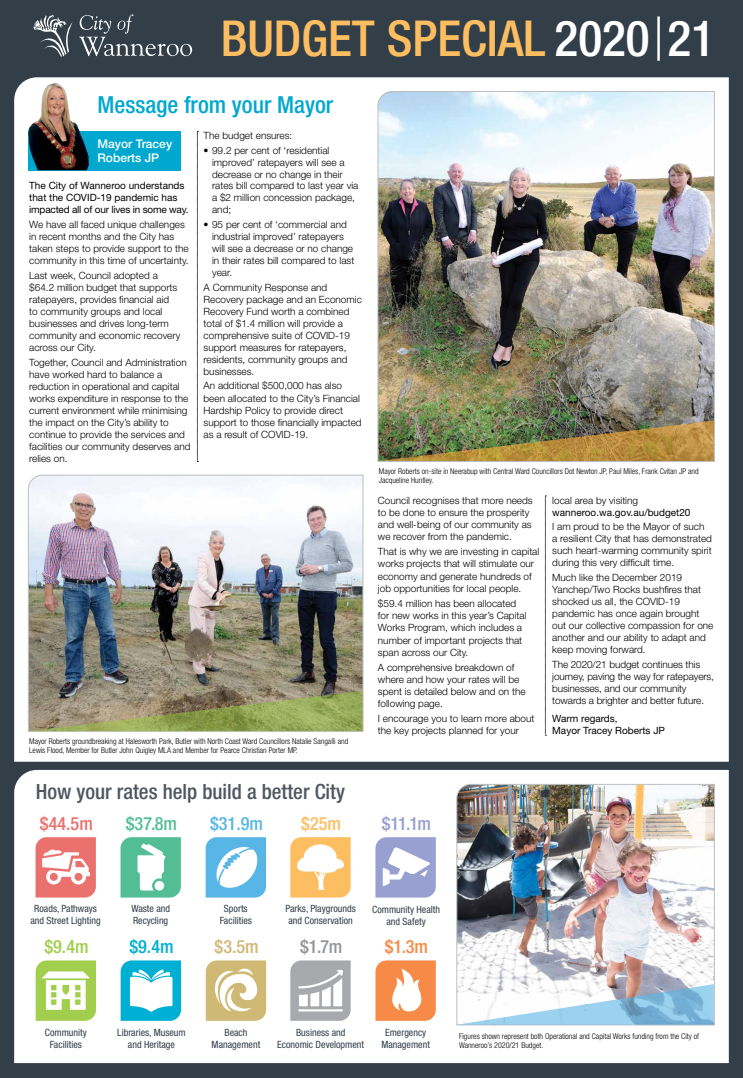
<style>
.page{position:relative;width:743px;height:1078px;background:#fff}
.page>*{position:absolute;margin:0;border:0;box-sizing:border-box;transform-origin:0 0}
.t1{font:500 condensed 49.5px "Helvetica Neue";color:#fdbe61}
.t2{font:500 condensed 23.5px "Helvetica Neue";color:#00a8d0}
.t3{font:500 condensed 21px "Helvetica Neue";color:#515660}
.t4{font:500 condensed 18.3px "Helvetica Neue";color:#ea716d}
.t5{font:500 condensed 18.3px "Helvetica Neue";color:#97a0d0}
.t6{font:500 condensed 18.3px "Helvetica Neue";color:#53be96}
.t7{font:500 condensed 18.3px "Helvetica Neue";color:#58b6e7}
.t8{font:500 condensed 18.3px "Helvetica Neue";color:#a1ce4d}
.t9{font:500 condensed 18.3px "Helvetica Neue";color:#d0b875}
.t10{font:500 condensed 18.3px "Helvetica Neue";color:#f68a46}
.t11{font:500 condensed 18.3px "Helvetica Neue";color:#939598}
.t12{font:500 condensed 18.3px "Helvetica Neue";color:#00b0d4}
.t13{font:500 condensed 18.3px "Helvetica Neue";color:#fdbe61}
.t14{font:500 12px/14px "Helvetica Neue";color:#fff}
.t15{font:300 10px/12px "Helvetica Neue";color:#000}
.t16{font:condensed 10px/12px "Helvetica Neue";color:#323e48;text-align:center}
.t17{font:10px/12px "Helvetica Neue";color:#000}
.t18{font:300 condensed 8px/9px "Helvetica Neue";color:#000}
.s1{color:#fff}
</style>
<div class="page">
<div style="left:0;top:0;width:743px;height:1077px;background:#323e48"></div>
<hr style="left:657px;top:16px;width:3px;height:45px;background:#fff">
<svg style="left:79px;top:14px;width:113px;height:42px"></svg>
<svg style="left:33px;top:14px;width:39px;height:43px"></svg>
<div style="left:14px;top:769px;width:715px;height:293px;background:#fff"></div>
<div style="left:14px;top:77px;width:715px;height:684px;background:#fff"></div>
<svg style="left:197px;top:131px;width:1px;height:331px"></svg>
<svg style="left:545px;top:495px;width:1px;height:240px"></svg>
<div style="left:29px;top:131px;width:152px;height:39px;background:#00a8d0"></div>
<img style="left:28px;top:121px;width:61px;height:49px">
<img style="left:37px;top:83px;width:41px;height:43px">
<img style="left:377px;top:91px;width:338px;height:371px">
<img style="left:28px;top:474px;width:335px;height:216px">
<svg style="left:28px;top:690px;width:335px;height:41px;background:#949664"></svg>
<img style="left:379px;top:420px;width:335px;height:41px">
<svg style="left:36px;top:837px;width:60px;height:60px;background:#ef9794"></svg>
<svg style="left:375px;top:837px;width:61px;height:60px;background:#b1b7db"></svg>
<svg style="left:36px;top:960px;width:60px;height:60px;background:#c0de89"></svg>
<svg style="left:206px;top:960px;width:60px;height:60px;background:#dcca98"></svg>
<svg style="left:375px;top:960px;width:61px;height:60px;background:#f8a774"></svg>
<svg style="left:120px;top:837px;width:61px;height:60px;background:#84d0b4"></svg>
<svg style="left:290px;top:837px;width:61px;height:60px;background:#fdd292"></svg>
<svg style="left:206px;top:837px;width:60px;height:60px;background:#8dcdee"></svg>
<svg style="left:290px;top:960px;width:61px;height:60px;background:#bbbdbf"></svg>
<hr style="left:298px;top:1009px;width:45px;height:2px;background:#fff">
<svg style="left:121px;top:960px;width:60px;height:60px;background:#67d0e5"></svg>
<img style="left:456px;top:783px;width:259px;height:242px">
<svg style="left:456px;top:983px;width:258px;height:41px;background:#bed8e8"></svg>
<h1 class="t1" style="left:221px;top:9px;width:496px">BUDGET SPECIAL <span class="s1">2020 21</span></h1>
<h2 class="t2" style="left:97px;top:91px;width:237px">Message from your Mayor</h2>
<p class="t14" style="left:97px;top:136px;width:76px">Mayor Tracey<br>Roberts JP</p>
<p class="t15" style="left:204px;top:129px;width:90px">The budget ensures:</p>
<p class="t15" style="left:212px;top:144px;width:148px;text-indent:-8px">• 99.2 per cent of ‘residential improved’ ratepayers will see a decrease or no change in their rates bill compared to last year via a $2 million concession package, and;</p>
<p class="t15" style="left:212px;top:218px;width:144px;text-indent:-8px">• 95 per cent of ‘commercial and industrial improved’ ratepayers will see a decrease or no change in their rates bill compared to last year.</p>
<p class="t15" style="left:204px;top:281px;width:160px">A Community Response and<br>Recovery package and an Economic<br>Recovery Fund worth a combined total of $1.4 million will provide a comprehensive suite of COVID-19 support measures for ratepayers, residents, community groups and businesses.</p>
<p class="t15" style="left:204px;top:379px;width:159px">An additional $500,000 has also been allocated to the City’s Financial Hardship Policy to provide direct support to those financially impacted as a result of COVID-19.</p>
<p class="t17" style="left:29px;top:179px;width:161px">The City of Wanneroo understands that the COVID-19 pandemic has impacted all of our lives in some way.</p>
<p class="t15" style="left:29px;top:218px;width:161px">We have all faced unique challenges in recent months and the City has taken steps to provide support to the community in this time of uncertainty.</p>
<p class="t15" style="left:29px;top:269px;width:152px">Last week, Council adopted a $64.2 million budget that supports ratepayers, provides financial aid to community groups and local businesses and drives long-term community and economic recovery across our City.</p>
<p class="t15" style="left:29px;top:356px;width:163px">Together, Council and Administration have worked hard to balance a reduction in operational and capital works expenditure in response to the current environment while minimising the impact on the City’s ability to continue to provide the services and facilities our community deserves and relies on.</p>
<p class="t18" style="left:29px;top:736px;width:320px">Mayor Roberts groundbreaking at Halesworth Park, Butler with North Coast Ward Councillors Natalie Sangalli and<br>Lewis Flood, Member for Butler John Quigley MLA and Member for Pearce Christian Porter MP.</p>
<h3 class="t3" style="left:36px;top:779px;width:311px">How your rates help build a better City</h3>
<p class="t18" style="left:379px;top:466px;width:321px">Mayor Roberts on-site in Neerabup with Central Ward Councillors Dot Newton JP, Paul Miles, Frank Cvitan JP and<br>Jacqueline Huntley.</p>
<p class="t15" style="left:378px;top:493px;width:156px">Council recognises that more needs to be done to ensure the prosperity and well-being of our community as we recover from the pandemic.</p>
<p class="t15" style="left:378px;top:545px;width:163px">That is why we are investing in capital works projects that will stimulate our economy and generate hundreds of job opportunities for local people.</p>
<p class="t15" style="left:378px;top:597px;width:150px">$59.4 million has been allocated for new works in this year’s Capital<br>Works Program, which includes a number of important projects that span across our City.</p>
<p class="t15" style="left:378px;top:660px;width:149px">A comprehensive breakdown of where and how your rates will be spent is detailed below and on the following page.</p>
<p class="t15" style="left:378px;top:712px;width:158px">I encourage you to learn more about the key projects planned for your</p>
<p class="t15" style="left:552px;top:493px;width:87px">local area by visiting</p>
<p class="t17" style="left:552px;top:505px;width:140px">wanneroo.wa.gov.au/budget20</p>
<p class="t15" style="left:552px;top:520px;width:161px">I am proud to be the Mayor of such a resilient City that has demonstrated such heart-warming community spirit during this very difficult time.</p>
<p class="t15" style="left:552px;top:571px;width:163px">Much like the December 2019<br>Yanchep/Two Rocks bushfires that shocked us all, the COVID-19 pandemic has once again brought out our collective compassion for one another and our ability to adapt and keep moving forward.</p>
<p class="t15" style="left:552px;top:658px;width:163px">The 2020/21 budget continues this journey, paving the way for ratepayers, businesses, and our community towards a brighter and better future.</p>
<p class="t17" style="left:552px;top:712px;width:114px">Warm regards,<br>Mayor Tracey Roberts JP</p>
<h3 class="t4" style="left:40px;top:812px;width:54px">$44.5m</h3>
<h3 class="t5" style="left:382px;top:812px;width:51px">$11.1m</h3>
<h3 class="t6" style="left:126px;top:812px;width:53px">$37.8m</h3>
<h3 class="t7" style="left:210px;top:812px;width:54px">$31.9m</h3>
<h3 class="t13" style="left:301px;top:812px;width:41px">$25m</h3>
<p class="t16" style="left:31px;top:902px;width:72px">Roads, Pathways and Street Lighting</p>
<h3 class="t8" style="left:44px;top:935px;width:46px">$9.4m</h3>
<p class="t16" style="left:131px;top:902px;width:40px;text-align:left">Waste and<br>Recycling</p>
<h3 class="t12" style="left:129px;top:935px;width:46px">$9.4m</h3>
<p class="t16" style="left:220px;top:902px;width:34px">Sports<br>Facilities</p>
<h3 class="t9" style="left:214px;top:935px;width:46px">$3.5m</h3>
<p class="t16" style="left:285px;top:902px;width:72px">Parks, Playgrounds and Conservation</p>
<h3 class="t11" style="left:300px;top:935px;width:44px">$1.7m</h3>
<p class="t16" style="left:372px;top:902px;width:69px">Community Health and Safety</p>
<h3 class="t10" style="left:385px;top:935px;width:45px">$1.3m</h3>
<p class="t16" style="left:45px;top:1026px;width:44px">Community<br>Facilities</p>
<p class="t16" style="left:117px;top:1026px;width:70px">Libraries, Museum and Heritage</p>
<p class="t18" style="left:459px;top:1030px;width:241px;line-height:9.6px">Figures shown represent both Operational and Capital Works funding from the City of<br>Wanneroo’s 2020/21 Budget.</p>
<p class="t16" style="left:212px;top:1026px;width:50px">Beach<br>Management</p>
<p class="t16" style="left:277px;top:1026px;width:88px">Business and<br>Economic Development</p>
<p class="t16" style="left:381px;top:1026px;width:50px">Emergency<br>Management</p>
</div>
